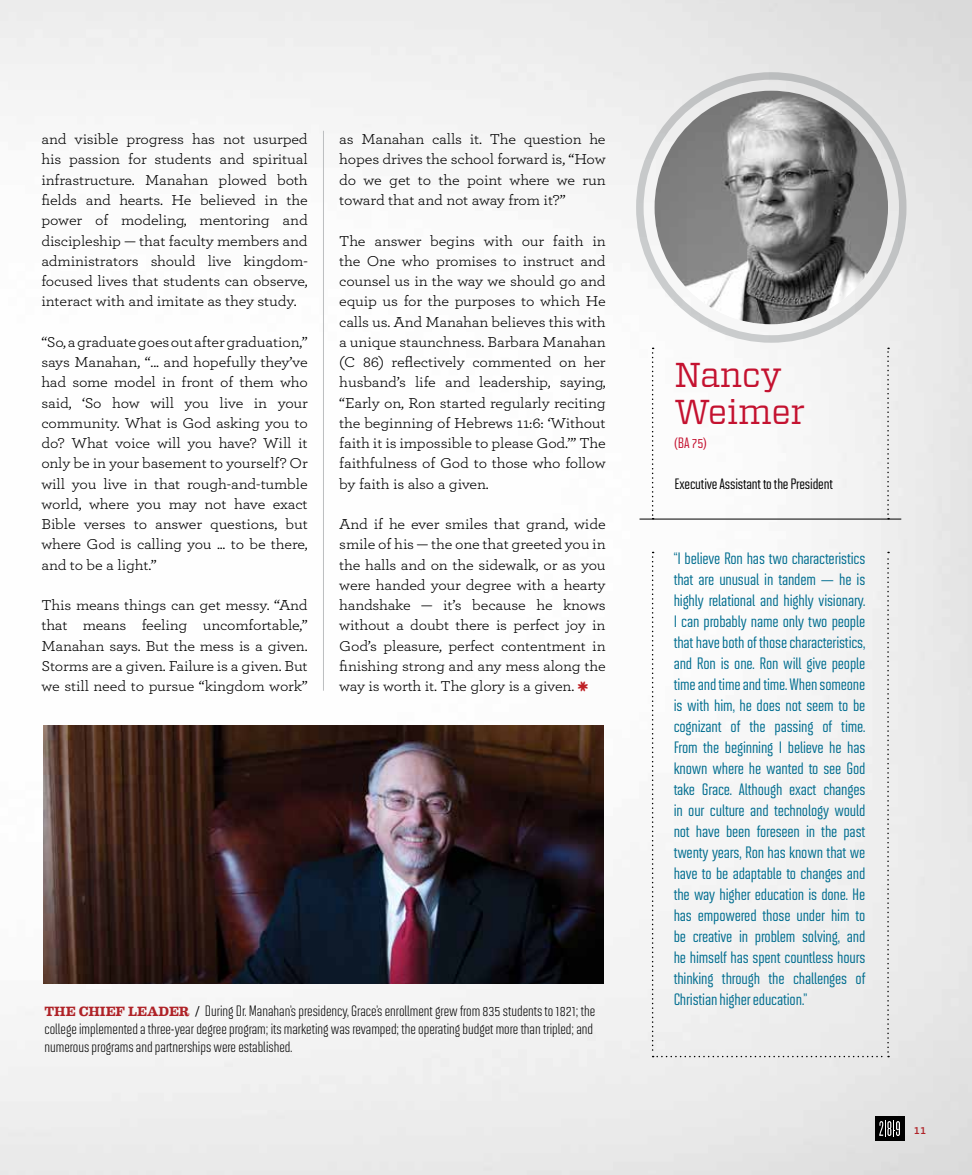
<style>
.page{position:relative;width:972px;height:1175px;background:#fff}
.page>*{position:absolute;margin:0;border:0;box-sizing:border-box;transform-origin:0 0}
.t1{font:34.5px/37.5px "Vitesse";letter-spacing:-.01em;color:#c41230}
.t2{font:500 16.5px/21px "Solano Gothic MVB";letter-spacing:-.01em;color:#006d8f;text-align:justify}
.t3{font:15px/20.2px "Archer";letter-spacing:-.01em;color:#000;text-align:justify;scale:1.07 1}
.t4{font:15px/18px "Solano Gothic MVB";color:#000}
.t5{font:500 15px "Solano Gothic MVB";letter-spacing:-.01em;color:#000}
.t6{font:500 15px "Solano Gothic MVB";color:#c41230}
.t7{font:700 10.5px "Archer Numeric";color:#af2227}
.s1{font-family:"Eames Century Modern";font-weight:700;font-size:13.5px;color:#af2227}
.s2{font-family:"Minion Pro"}
</style>
<div class="page">
<img style="left:0;top:0;width:972px;height:1174px">
<div style="left:636px;top:72px;width:271px;height:271px;border:8px solid #d1d3d4;border-radius:50%"></div>
<img style="left:44px;top:725px;width:560px;height:258px">
<div style="left:313px;top:123px;width:21px;height:577px;background:#fff"></div>
<hr style="left:323px;top:131px;width:1px;height:559px;background:#bcbec0">
<svg style="left:652px;top:347px;width:2px;height:171px"></svg>
<svg style="left:652px;top:552px;width:237px;height:505px"></svg>
<hr style="left:640px;top:518px;width:261px;height:1px;background:#000">
<img style="left:655px;top:91px;width:233px;height:233px;border-radius:117px">
<svg style="left:887px;top:347px;width:2px;height:172px"></svg>
<div style="left:875px;top:1116px;width:30px;height:25px;background:#000"></div>
<svg style="left:879px;top:1120px;width:21px;height:17px"></svg>
<svg style="left:578px;top:681px;width:10px;height:10px"></svg>
<p class="t3" style="left:41px;top:128px;width:250px">and visible progress has not usurped his passion for students and spiritual infrastructure. Manahan plowed both fields and hearts. He believed in the power of modeling, mentoring and discipleship — that faculty members and administrators should live kingdom&shy;focused lives that students can observe, interact with and imitate as they study.</p>
<p class="t3" style="left:41px;top:331px;width:251px">“So, a graduate goes out after graduation,” says Manahan, “... and hopefully they’ve had some model in front of them who said, ‘So how will you live in your community. What is God asking you to do? What voice will you have? Will it only be in your basement to yourself? Or will you live in that rough-and-tumble world, where you may not have exact Bible verses to answer questions, but where God is calling you ... to be there, and to be a light.”</p>
<p class="t3" style="left:41px;top:594px;width:250px">This means things can get messy. “And that means feeling uncomfortable,” Manahan says. But the mess is a given.<br>Storms are a given. Failure is a given. But we still need to pursue “kingdom work”</p>
<p class="t3" style="left:339px;top:128px;width:251px">as Manahan calls it. The question he hopes drives the school forward is, “How do we get to the point where we run toward that and not away from it?”</p>
<p class="t3" style="left:339px;top:230px;width:251px">The answer begins with our faith in the One who promises to instruct and counsel us in the way we should go and equip us for the purposes to which He calls us. And Manahan believes this with a unique staunchness. Barbara Manahan (C 86) reflectively commented on her husband’s life and leadership, saying, “Early on, Ron started regularly reciting the beginning of Hebrews 11:6: ‘Without faith it is impossible to please God.’” The faithfulness of God to those who follow by faith is also a given.</p>
<p class="t3" style="left:339px;top:513px;width:250px">And if he ever smiles that grand, wide smile of his — the one that greeted you in the halls and on the sidewalk, or as you were handed your degree with a hearty handshake — it’s because he knows without a doubt there is perfect joy in God’s pleasure, perfect contentment in finishing strong and any mess along the way is worth it. The glory is a given.</p>
<p class="t4" style="left:44px;top:1001px;width:552px"><span class="s1">THE CHIEF LEADER</span> <span class="s2">/</span> During Dr. Manahan’s presidency, Grace’s enrollment grew from 835 students to 1821; the college implemented a three-year degree program; its marketing was revamped; the operating budget more than tripled; and numerous programs and partnerships were established.</p>
<h1 class="t1" style="left:675px;top:355px;width:132px">Nancy<br>Weimer</h1>
<p class="t6" style="left:675px;top:435px;width:34px">(BA 75)</p>
<p class="t5" style="left:675px;top:475px;width:160px">Executive Assistant to the President</p>
<p class="t2" style="left:674px;top:548px;width:193px">“I believe Ron has two characteristics that are unusual in tandem — he is highly relational and highly visionary.<br>I can probably name only two people that have both of those characteristics, and Ron is one. Ron will give people time and time and time. When someone is with him, he does not seem to be cognizant of the passing of time.<br>From the beginning I believe he has known where he wanted to see God take Grace. Although exact changes in our culture and technology would not have been foreseen in the past twenty years, Ron has known that we have to be adaptable to changes and the way higher education is done. He has empowered those under him to be creative in problem solving, and he himself has spent countless hours thinking through the challenges of Christian higher education.”</p>
<p class="t7" style="left:914px;top:1123px;width:14px">11</p>
</div>
